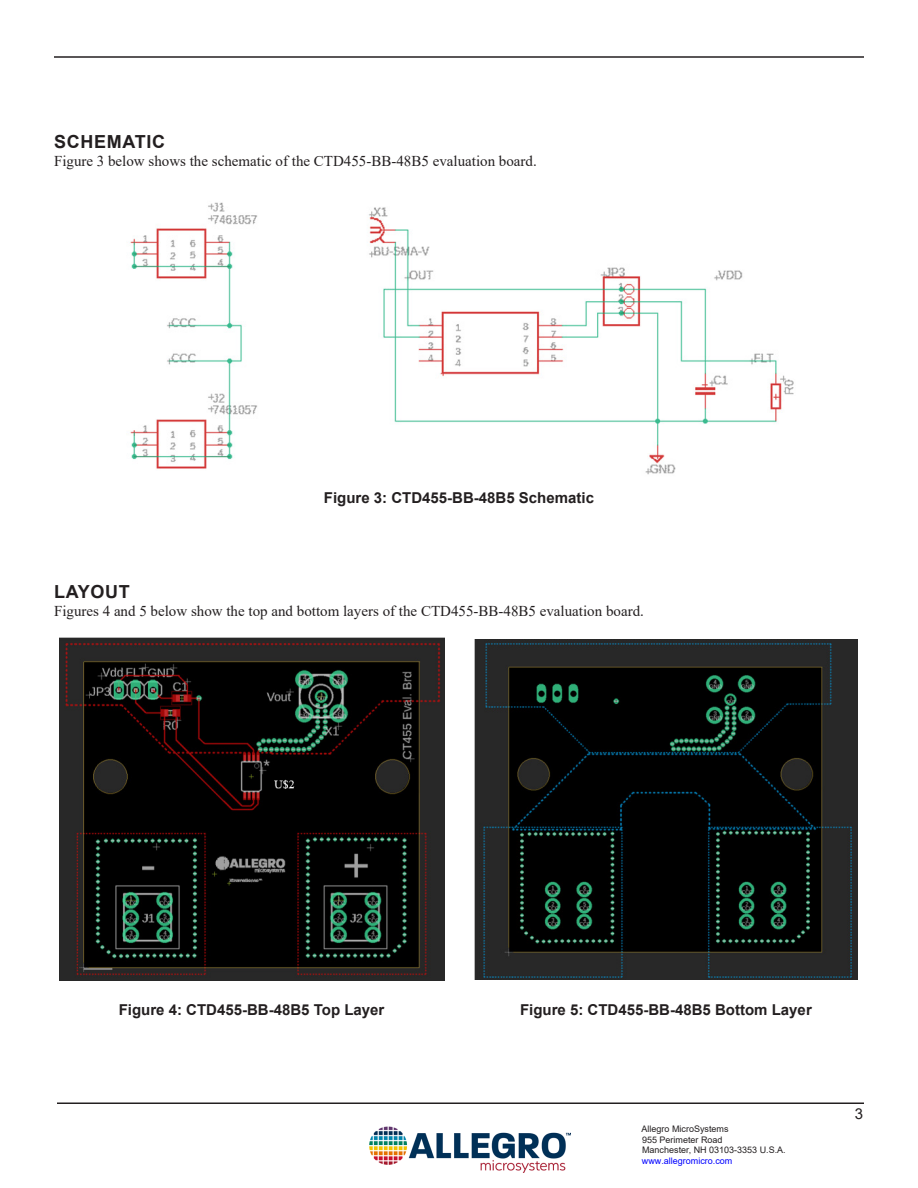
<style>
.page{position:relative;width:918px;height:1188px;background:#fff}
.page>*{position:absolute;margin:0;border:0;box-sizing:border-box;transform-origin:0 0}
.Heading_1{font:700 18px "Arial";letter-spacing:.035em;color:#231f20}
.Normal_-_Follow_Page{font:15px "Times New Roman";color:#231f20}
.t1{font:700 15px "Arial";color:#231f20}
.t2{font:15px "Arial";color:#231f20}
.t3{font:9px/10.8px "Arial";color:#231f20}
.t4{font:9px "Arial";color:#00f}
</style>
<div class="page">
<hr style="left:57px;top:1102px;width:807px;height:2px;background:#231f20">
<hr style="left:54px;top:56px;width:810px;height:2px;background:#231f20">
<img style="left:370px;top:1126px;width:201px;height:47px">
<img style="left:129px;top:202px;width:665px;height:273px">
<img style="left:60px;top:638px;width:384px;height:343px">
<img style="left:475px;top:639px;width:382px;height:340px">
<p class="Heading_1" style="left:54px;top:129px;width:112px">SCHEMATIC</p>
<p class="Normal_-_Follow_Page" style="left:54px;top:151px;width:484px">Figure 3 below shows the schematic of the CTD455-BB-48B5 evaluation board.</p>
<p class="t1" style="left:324px;top:488px;width:272px">Figure 3: CTD455-BB-48B5 Schematic</p>
<p class="Heading_1" style="left:54px;top:579px;width:77px">LAYOUT</p>
<p class="Normal_-_Follow_Page" style="left:54px;top:601px;width:591px">Figures 4 and 5 below show the top and bottom layers of the CTD455-BB-48B5 evaluation board.</p>
<p class="t1" style="left:119px;top:999px;width:267px">Figure 4: CTD455-BB-48B5 Top Layer</p>
<p class="t1" style="left:520px;top:999px;width:293px">Figure 5: CTD455-BB-48B5 Bottom Layer</p>
<p class="t3" style="left:642px;top:1123px;width:146px">Allegro MicroSystems<br>955 Perimeter Road<br>Manchester, NH 03103-3353 U.S.A.</p>
<p class="t4" style="left:642px;top:1155px;width:92px">www.allegromicro.com</p>
<p class="t2" style="left:855px;top:1103px;width:10px">3</p>
</div>
